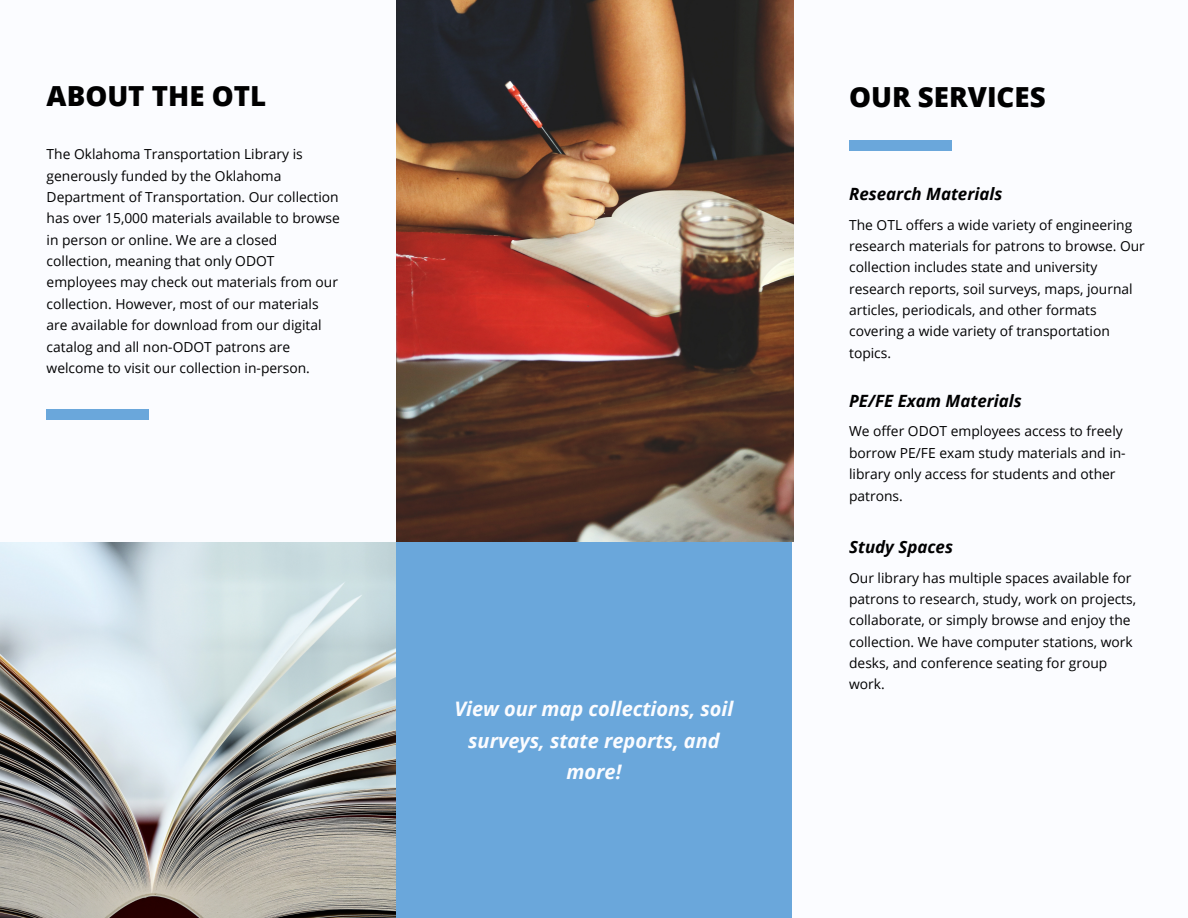
<style>
.page{position:relative;width:1188px;height:918px;background:#fbfcff}
.page>*{position:absolute;margin:0;border:0;box-sizing:border-box;transform-origin:0 0}
.t1{font:800 27.6px "Open Sans";color:#000}
.t2{font:italic 700 19.95px/31.5px "Open Sans";color:#fbfcff;text-align:center}
.t3{font:italic 700 16.95px "Open Sans";color:#000}
.t4{font:13.8px/21.3px "Open Sans";color:#000}
</style>
<div class="page">
<img style="left:0;top:542px;width:396px;height:376px">
<div style="left:396px;top:507px;width:396px;height:411px;background:#6aa7db"></div>
<img style="left:396px;top:0;width:397px;height:542px">
<div style="left:47px;top:409px;width:102px;height:10px;background:#6aa7db"></div>
<div style="left:849px;top:141px;width:103px;height:10px;background:#6aa7db"></div>
<p class="t1" style="left:47px;top:77px;width:221px">ABOUT THE OTL</p>
<p class="t4" style="left:47px;top:143px;width:295px">The Oklahoma Transportation Library is generously funded by the Oklahoma Department of Transportation. Our collection has over 15,000 materials available to browse in person or online. We are a closed collection, meaning that only ODOT employees may check out materials from our collection. However, most of our materials are available for download from our digital catalog and all non-ODOT patrons are welcome to visit our collection in-person.</p>
<p class="t2" style="left:454px;top:693px;width:281px">View our map collections, soil surveys, state reports, and more!</p>
<p class="t1" style="left:849px;top:77px;width:198px">OUR SERVICES</p>
<p class="t3" style="left:849px;top:182px;width:155px">Research Materials</p>
<p class="t4" style="left:849px;top:214px;width:297px">The OTL offers a wide variety of engineering research materials for patrons to browse. Our collection includes state and university research reports, soil surveys, maps, journal articles, periodicals, and other formats covering a wide variety of transportation topics.</p>
<p class="t3" style="left:849px;top:389px;width:174px">PE/FE Exam Materials</p>
<p class="t4" style="left:849px;top:420px;width:278px">We offer ODOT employees access to freely borrow PE/FE exam study materials and in&shy;library only access for students and other patrons.</p>
<p class="t3" style="left:849px;top:535px;width:105px">Study Spaces</p>
<p class="t4" style="left:849px;top:567px;width:289px">Our library has multiple spaces available for patrons to research, study, work on projects, collaborate, or simply browse and enjoy the collection. We have computer stations, work desks, and conference seating for group work.</p>
</div>
